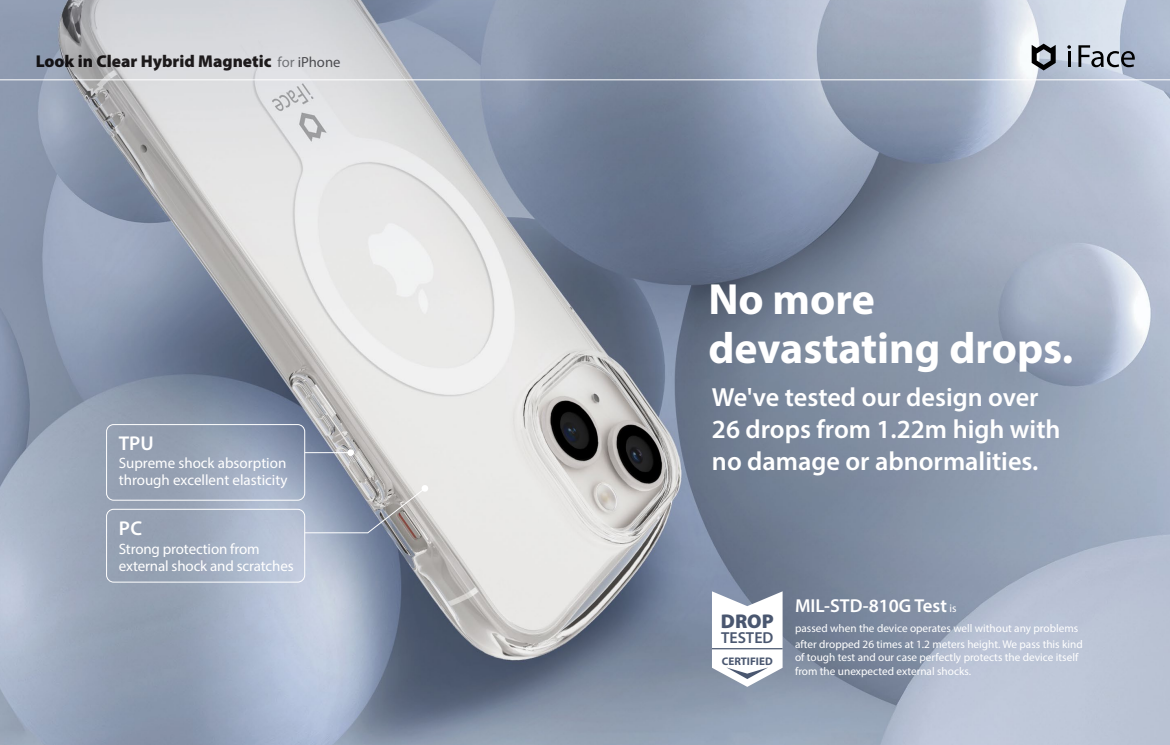
<style>
.page{position:relative;width:1170px;height:745px;background:#fff}
.page>*{position:absolute;margin:0;border:0;box-sizing:border-box;transform-origin:0 0}
.t1{font:700 43.75px/48.8px "Myriad Pro";color:#fff}
.t2{font:600 26.25px/31.9px "Myriad Pro";color:#fff}
.t3{font:600 20px "Myriad Pro";color:#fff}
.t4{font:900 19.88px "Myriad Pro";color:#4a5770}
.t5{font:600 18.75px "Myriad Pro";color:#fff}
.t6{font:900 17.12px "Myriad Pro";color:#231f20}
.t7{font:600 15.88px "Myriad Pro";color:#4a5770}
.t8{font:15px/16.9px "Myriad Pro";letter-spacing:-.005em;color:#fff}
.t9{font:11.25px/15.8px "Myriad Pro";color:#fff}
.t10{font:700 11px "Myriad Pro";color:#4a5770}
.s1{font-weight:400;font-size:14.62px;color:#838587}
.s2{font-weight:400;font-size:14.62px;color:#59595c}
.s3{font-weight:400;font-size:11.25px}
</style>
<div class="page">
<img style="left:0;top:0;width:1169px;height:744px">
<svg style="left:1031px;top:44px;width:24px;height:26px"></svg>
<svg style="left:1067px;top:45px;width:3px;height:4px"></svg>
<hr style="left:1067px;top:51px;width:3px;height:16px;background:#000">
<svg style="left:1078px;top:45px;width:56px;height:22px"></svg>
<hr style="left:0;top:79px;width:1169px;height:1px;background:#fff">
<svg style="left:712px;top:591px;width:70px;height:95px"></svg>
<hr style="left:712px;top:647px;width:70px;height:2px;background:#4a5770">
<svg style="left:304px;top:484px;width:124px;height:49px;background:#9ea4b0"></svg>
<hr style="left:305px;top:452px;width:46px;height:1px;background:#fff">
<div style="left:347px;top:449px;width:7px;height:6px;background:#fff;border-radius:50%"></div>
<div style="left:106px;top:508px;width:199px;height:74px;border:1px solid #fff;border-radius:7px"></div>
<div style="left:106px;top:424px;width:199px;height:76px;border:1px solid #fff;border-radius:7px"></div>
<h3 class="t6" style="left:35px;top:49px;width:306px">Look in Clear Hybrid Magnetic <span class="s1">for</span> <span class="s2">iPhone</span></h3>
<h3 class="t3" style="left:119px;top:430px;width:36px">TPU</h3>
<h3 class="t8" style="left:119px;top:454px;width:170px">Supreme shock absorption through excellent elasticity</h3>
<h3 class="t3" style="left:119px;top:515px;width:25px">PC</h3>
<h3 class="t8" style="left:119px;top:539px;width:176px">Strong protection from external shock and scratches</h3>
<h1 class="t1" style="left:708px;top:273px;width:366px">No more devastating drops.</h1>
<h2 class="t2" style="left:712px;top:380px;width:350px">We've tested our design over<br>26 drops from 1.22m high with no damage or abnormalities.</h2>
<h3 class="t4" style="left:720px;top:607px;width:54px">DROP</h3>
<h3 class="t7" style="left:721px;top:627px;width:54px">TESTED</h3>
<p class="t10" style="left:721px;top:653px;width:52px">CERTIFIED</p>
<h3 class="t5" style="left:795px;top:593px;width:163px">MIL-STD-810G Test <span class="s3">is</span></h3>
<p class="t9" style="left:795px;top:619px;width:289px">passed when the device operates well without any problems after dropped 26 times at 1.2 meters height. We pass this kind</p>
<p class="t9" style="left:795px;top:650px;width:285px;line-height:13.8px">of tough test and our case perfectly protects the device itself from the unexpected external shocks.</p>
</div>
